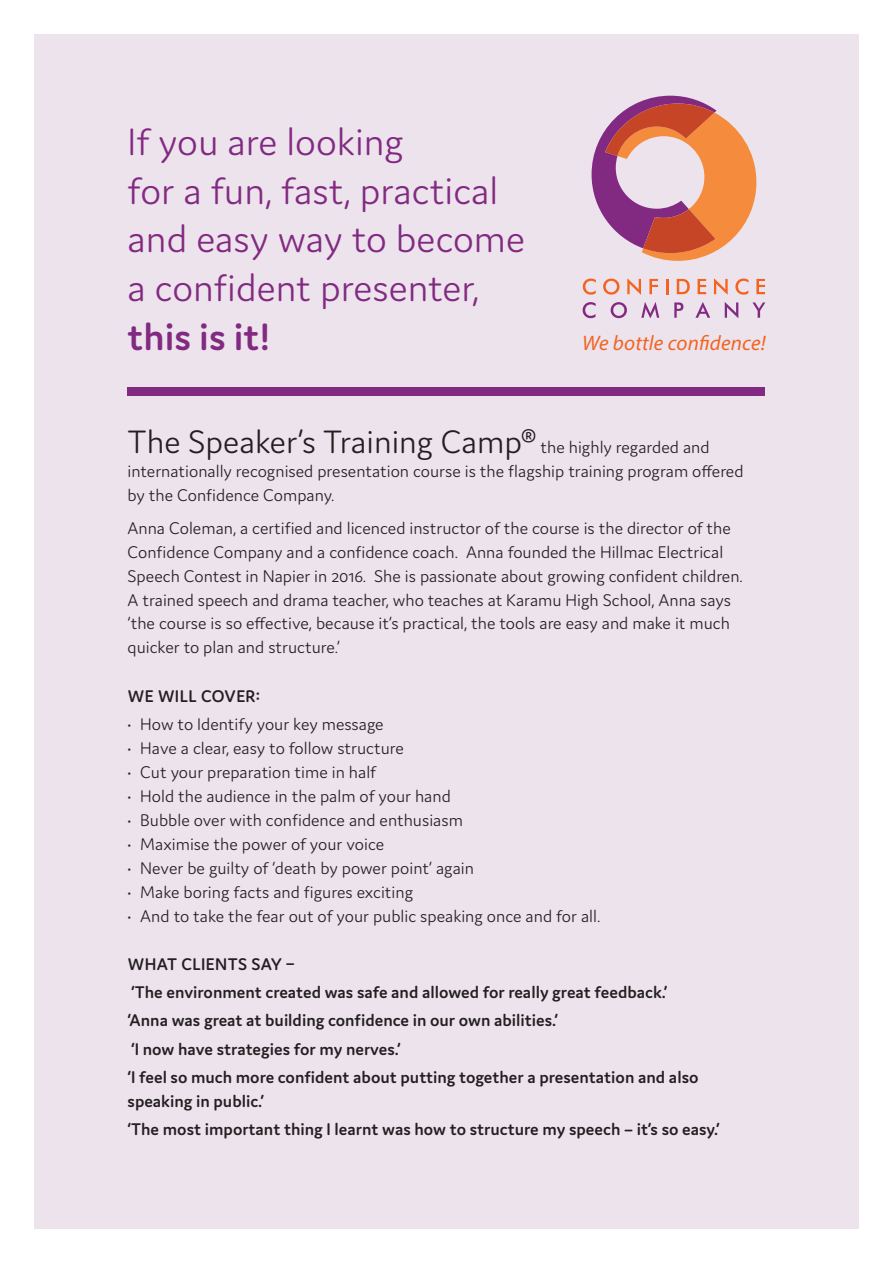
<style>
.page{position:relative;width:893px;height:1263px;background:#fff}
.page>*{position:absolute;margin:0;border:0;box-sizing:border-box;transform-origin:0 0}
.t1{font:300 40.5px/48.6px "Domus";color:#822a81}
.t2{font:600 40.5px "Domus";color:#822a81}
.t3{font:300 34.5px "Domus";color:#231f20}
.t4{font:italic 21px "Myriad Pro";letter-spacing:.01em;color:#f36421}
.t5{font:300 18px/24px "Domus";color:#231f20}
.t6{font:600 18px/28.2px "Domus";color:#231f20}
.t7{font:600 18px "Domus";letter-spacing:.025em;color:#231f20}
.s1{font-size:18px}
</style>
<div class="page">
<div style="left:34px;top:34px;width:825px;height:1195px;background:#ece3ed"></div>
<div style="left:128px;top:387px;width:637px;height:8px;background:#822a81"></div>
<svg style="left:592px;top:96px;width:164px;height:165px"></svg>
<svg style="left:583px;top:302px;width:13px;height:16px"></svg>
<svg style="left:611px;top:302px;width:16px;height:16px"></svg>
<svg style="left:641px;top:302px;width:18px;height:16px"></svg>
<svg style="left:674px;top:302px;width:9px;height:16px"></svg>
<svg style="left:695px;top:302px;width:15px;height:16px"></svg>
<svg style="left:725px;top:302px;width:13px;height:16px"></svg>
<svg style="left:752px;top:302px;width:13px;height:16px"></svg>
<svg style="left:583px;top:279px;width:13px;height:16px"></svg>
<svg style="left:603px;top:279px;width:16px;height:16px"></svg>
<svg style="left:627px;top:278px;width:14px;height:17px"></svg>
<svg style="left:649px;top:279px;width:9px;height:15px"></svg>
<svg style="left:666px;top:279px;width:2px;height:15px"></svg>
<svg style="left:677px;top:279px;width:13px;height:15px"></svg>
<svg style="left:698px;top:279px;width:8px;height:15px"></svg>
<svg style="left:714px;top:278px;width:14px;height:17px"></svg>
<svg style="left:735px;top:279px;width:13px;height:16px"></svg>
<svg style="left:756px;top:279px;width:9px;height:15px"></svg>
<h1 class="t1" style="left:128px;top:117px;width:399px">If you are looking<br>for a fun, fast, practical and easy way to become a confident presenter,</h1>
<h1 class="t2" style="left:128px;top:314px;width:144px">this is it!</h1>
<p class="t4" style="left:582px;top:330px;width:185px">We bottle confidence!</p>
<h2 class="t3" style="left:128px;top:423px;width:583px">The Speaker’s Training Camp® <span class="s1">the highly regarded and</span></h2>
<p class="t5" style="left:128px;top:459px;width:618px">internationally recognised presentation course is the flagship training program offered by the Confidence Company.</p>
<p class="t5" style="left:128px;top:515px;width:617px">Anna Coleman, a certified and licenced instructor of the course is the director of the Confidence Company and a confidence coach. Anna founded the Hillmac Electrical Speech Contest in Napier in 2016. She is passionate about growing confident children.<br>A trained speech and drama teacher, who teaches at Karamu High School, Anna says ‘the course is so effective, because it’s practical, the tools are easy and make it much quicker to plan and structure.’</p>
<p class="t7" style="left:128px;top:686px;width:134px">WE WILL COVER:</p>
<p class="t5" style="left:128px;top:712px;width:258px">• How to Identify your key message</p>
<p class="t5" style="left:128px;top:736px;width:278px">• Have a clear, easy to follow structure</p>
<p class="t5" style="left:128px;top:760px;width:250px">• Cut your preparation time in half</p>
<p class="t5" style="left:128px;top:784px;width:325px">• Hold the audience in the palm of your hand</p>
<p class="t5" style="left:128px;top:808px;width:337px">• Bubble over with confidence and enthusiasm</p>
<p class="t5" style="left:128px;top:832px;width:258px">• Maximise the power of your voice</p>
<p class="t5" style="left:128px;top:856px;width:348px">• Never be guilty of ‘death by power point’ again</p>
<p class="t5" style="left:128px;top:880px;width:287px">• Make boring facts and figures exciting</p>
<p class="t5" style="left:128px;top:904px;width:474px">• And to take the fear out of your public speaking once and for all.</p>
<p class="t6" style="left:128px;top:949px;width:572px">WHAT CLIENTS SAY –<br>‘The environment created was safe and allowed for really great feedback.’ ‘Anna was great at building confidence in our own abilities.’<br>‘I now have strategies for my nerves.’<br>‘I feel so much more confident about putting together a presentation and also</p>
<p class="t6" style="left:128px;top:1087px;width:594px">speaking in public.’<br>‘The most important thing I learnt was how to structure my speech – it’s so easy.’</p>
</div>
